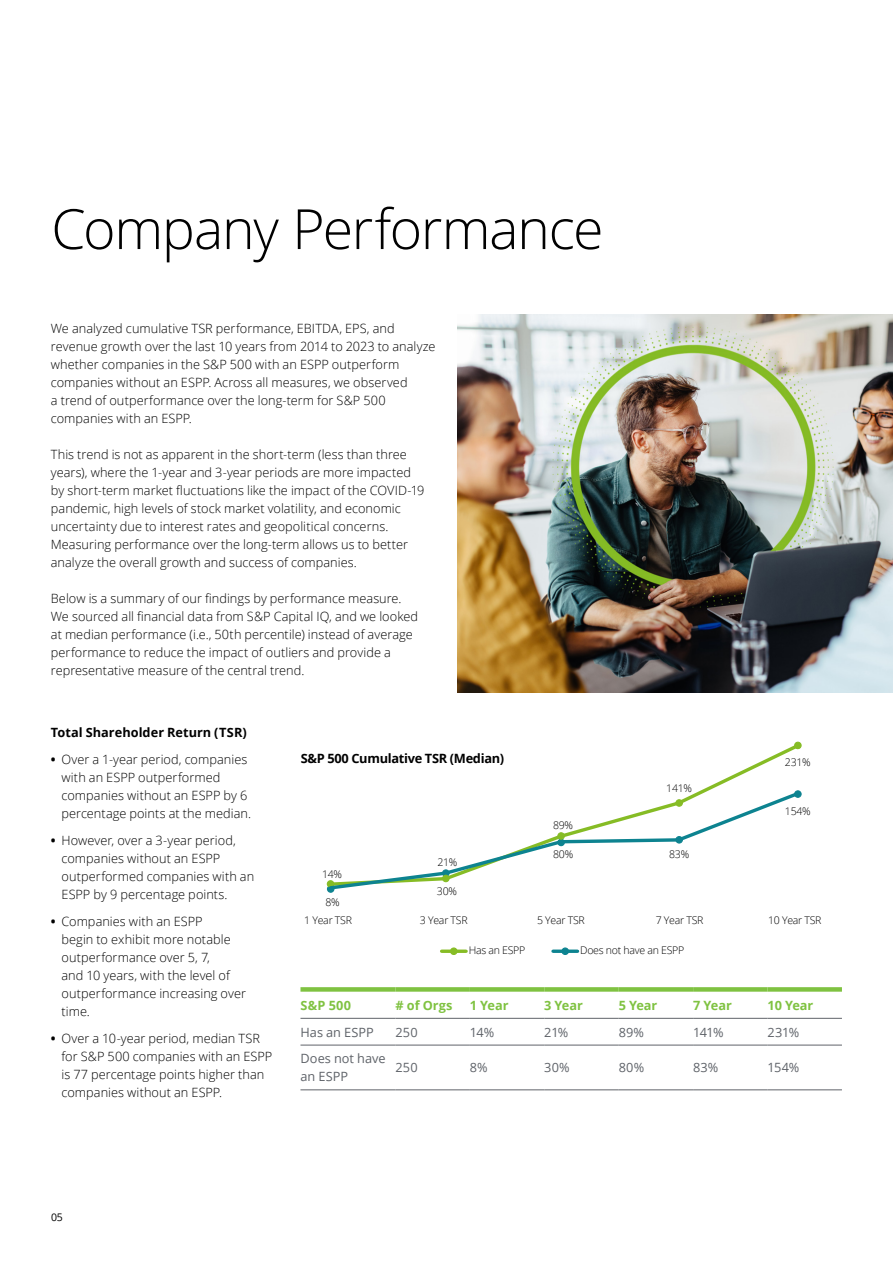
<style>
.page{position:relative;width:893px;height:1263px;background:#fff}
.page>*{position:absolute;margin:0;border:0;box-sizing:border-box;transform-origin:0 0}
.Story_heading_light__37_42pt{font:300 55.5px "Open Sans";letter-spacing:-.025em;color:#010101}
.Body_copy__8_5_12pt{font:300 12.75px/18px "Open Sans";letter-spacing:.005em;color:#010101}
.Chart_Table_subheading__8_5_12pt{font:12.75px/18px "Open Sans";letter-spacing:.005em;color:#5f6369}
.Chart_Table_subheading__8_5_12pt-2{font:700 12.75px "Open Sans";color:#7fc241}
.Body_copy__8_5_12pt-2{font:700 12.75px "Open Sans";letter-spacing:.005em;color:#010101}
.t1{font:700 12.75px "Open Sans";letter-spacing:-.025em;color:#000}
.t2{font:300 10.5px "Open Sans";letter-spacing:-.025em;color:#000}
.t3{font:10.5px "Open Sans";color:#010101}
.s1{font-weight:700}
</style>
<div class="page">
<div style="left:327px;top:885px;width:7px;height:8px;border:1px solid #0d8390;border-radius:50%"></div>
<svg style="left:442px;top:949px;width:24px;height:4px"></svg>
<svg style="left:452px;top:949px;width:4px;height:4px"></svg>
<div style="left:450px;top:947px;width:8px;height:8px;border:1px solid #86bc25;border-radius:50%"></div>
<svg style="left:553px;top:949px;width:24px;height:4px"></svg>
<svg style="left:563px;top:949px;width:4px;height:4px"></svg>
<div style="left:561px;top:947px;width:8px;height:8px;border:1px solid #0d8390;border-radius:50%"></div>
<svg style="left:704px;top:741px;width:98px;height:48px"></svg>
<svg style="left:327px;top:789px;width:475px;height:103px"></svg>
<svg style="left:444px;top:871px;width:4px;height:4px"></svg>
<div style="left:442px;top:869px;width:8px;height:8px;border:1px solid #0d8390;border-radius:50%"></div>
<div style="left:443px;top:875px;width:6px;height:7px;background:#86bc25;border-radius:50%"></div>
<div style="left:442px;top:875px;width:8px;height:7px;border:1px solid #86bc25;border-radius:50%"></div>
<hr style="left:300px;top:1045px;width:95px;height:1px;background:#5f6369">
<hr style="left:395px;top:1045px;width:75px;height:1px;background:#5f6369">
<hr style="left:470px;top:1045px;width:74px;height:1px;background:#5f6369">
<hr style="left:544px;top:1045px;width:75px;height:1px;background:#5f6369">
<hr style="left:619px;top:1045px;width:74px;height:1px;background:#5f6369">
<hr style="left:693px;top:1045px;width:74px;height:1px;background:#5f6369">
<hr style="left:767px;top:1045px;width:75px;height:1px;background:#5f6369">
<hr style="left:300px;top:1089px;width:95px;height:1px;background:#5f6369">
<hr style="left:395px;top:1089px;width:75px;height:1px;background:#5f6369">
<hr style="left:470px;top:1089px;width:74px;height:1px;background:#5f6369">
<hr style="left:544px;top:1089px;width:75px;height:1px;background:#5f6369">
<hr style="left:619px;top:1089px;width:74px;height:1px;background:#5f6369">
<hr style="left:693px;top:1089px;width:74px;height:1px;background:#5f6369">
<hr style="left:767px;top:1089px;width:75px;height:1px;background:#5f6369">
<div style="left:300px;top:987px;width:95px;height:5px;background:#7fc241"></div>
<div style="left:395px;top:987px;width:75px;height:5px;background:#7fc241"></div>
<div style="left:470px;top:987px;width:74px;height:5px;background:#7fc241"></div>
<div style="left:544px;top:987px;width:75px;height:5px;background:#7fc241"></div>
<div style="left:619px;top:987px;width:74px;height:5px;background:#7fc241"></div>
<div style="left:693px;top:987px;width:74px;height:5px;background:#7fc241"></div>
<div style="left:767px;top:987px;width:75px;height:5px;background:#7fc241"></div>
<hr style="left:300px;top:1018px;width:95px;height:1px;background:#5f6369">
<hr style="left:395px;top:1018px;width:75px;height:1px;background:#5f6369">
<hr style="left:470px;top:1018px;width:74px;height:1px;background:#5f6369">
<hr style="left:544px;top:1018px;width:75px;height:1px;background:#5f6369">
<hr style="left:619px;top:1018px;width:74px;height:1px;background:#5f6369">
<hr style="left:693px;top:1018px;width:74px;height:1px;background:#5f6369">
<hr style="left:767px;top:1018px;width:75px;height:1px;background:#5f6369">
<img style="left:457px;top:315px;width:436px;height:378px">
<p class="Story_heading_light__37_42pt" style="left:51px;top:191px;width:554px">Company Performance</p>
<p class="Body_copy__8_5_12pt" style="left:51px;top:319px;width:386px">We analyzed cumulative TSR performance, EBITDA, EPS, and revenue growth over the last 10 years from 2014 to 2023 to analyze whether companies in the S&amp;P 500 with an ESPP outperform companies without an ESPP. Across all measures, we observed<br>a trend of outperformance over the long-term for S&amp;P 500 companies with an ESPP.</p>
<p class="Body_copy__8_5_12pt" style="left:51px;top:445px;width:375px">This trend is not as apparent in the short-term (less than three years), where the 1-year and 3-year periods are more impacted by short-term market fluctuations like the impact of the COVID-19 pandemic, high levels of stock market volatility, and economic uncertainty due to interest rates and geopolitical concerns.<br>Measuring performance over the long-term allows us to better analyze the overall growth and success of companies.</p>
<p class="Body_copy__8_5_12pt" style="left:51px;top:589px;width:369px">Below is a summary of our findings by performance measure.<br>We sourced all financial data from S&amp;P Capital IQ, and we looked at median performance (i.e., 50th percentile) instead of average performance to reduce the impact of outliers and provide a representative measure of the central trend.</p>
<p class="Body_copy__8_5_12pt-2" style="left:51px;top:723px;width:197px">Total Shareholder Return (TSR)</p>
<p class="Body_copy__8_5_12pt" style="left:61px;top:750px;width:191px;text-indent:-11px"><span class="s1">•</span> Over a 1-year period, companies with an ESPP outperformed companies without an ESPP by 6 percentage points at the median.</p>
<p class="Body_copy__8_5_12pt" style="left:61px;top:831px;width:194px;text-indent:-11px"><span class="s1">•</span> However, over a 3-year period, companies without an ESPP outperformed companies with an<br>ESPP by 9 percentage points.</p>
<p class="Body_copy__8_5_12pt" style="left:61px;top:912px;width:186px;text-indent:-11px"><span class="s1">•</span> Companies with an ESPP<br>begin to exhibit more notable outperformance over 5, 7,<br>and 10 years, with the level of outperformance increasing over time.</p>
<p class="Body_copy__8_5_12pt" style="left:61px;top:1029px;width:212px;text-indent:-11px"><span class="s1">•</span> Over a 10-year period, median TSR for S&amp;P 500 companies with an ESPP is 77 percentage points higher than companies without an ESPP.</p>
<p class="t1" style="left:301px;top:749px;width:205px">S&amp;P 500 Cumulative TSR (Median)</p>
<p class="t2" style="left:322px;top:867px;width:22px">14%</p>
<p class="t2" style="left:325px;top:895px;width:16px">8%</p>
<p class="t2" style="left:437px;top:855px;width:22px">21%</p>
<p class="t2" style="left:437px;top:883px;width:22px">30%</p>
<p class="t2" style="left:553px;top:818px;width:22px">89%</p>
<p class="t2" style="left:553px;top:847px;width:22px">80%</p>
<p class="t2" style="left:666px;top:781px;width:27px">141%</p>
<p class="t2" style="left:669px;top:847px;width:22px">83%</p>
<p class="t2" style="left:785px;top:755px;width:27px">231%</p>
<p class="t2" style="left:785px;top:804px;width:27px">154%</p>
<p class="t2" style="left:304px;top:913px;width:49px">1 Year TSR</p>
<p class="t2" style="left:420px;top:913px;width:49px">3 Year TSR</p>
<p class="t2" style="left:537px;top:913px;width:49px">5 Year TSR</p>
<p class="t2" style="left:656px;top:913px;width:49px">7 Year TSR</p>
<p class="t2" style="left:768px;top:913px;width:55px">10 Year TSR</p>
<p class="t2" style="left:469px;top:943px;width:58px">Has an ESPP</p>
<p class="t2" style="left:580px;top:943px;width:106px">Does not have an ESPP</p>
<p class="Chart_Table_subheading__8_5_12pt-2" style="left:300px;top:996px;width:52px">S&amp;P 500</p>
<p class="Chart_Table_subheading__8_5_12pt-2" style="left:395px;top:996px;width:59px"># of Orgs</p>
<p class="Chart_Table_subheading__8_5_12pt-2" style="left:470px;top:996px;width:40px">1 Year</p>
<p class="Chart_Table_subheading__8_5_12pt-2" style="left:544px;top:996px;width:40px">3 Year</p>
<p class="Chart_Table_subheading__8_5_12pt-2" style="left:619px;top:996px;width:40px">5 Year</p>
<p class="Chart_Table_subheading__8_5_12pt-2" style="left:693px;top:996px;width:40px">7 Year</p>
<p class="Chart_Table_subheading__8_5_12pt-2" style="left:767px;top:996px;width:47px">10 Year</p>
<p class="Chart_Table_subheading__8_5_12pt" style="left:300px;top:1022px;width:75px">Has an ESPP</p>
<p class="Chart_Table_subheading__8_5_12pt" style="left:395px;top:1022px;width:24px">250</p>
<p class="Chart_Table_subheading__8_5_12pt" style="left:470px;top:1022px;width:26px">14%</p>
<p class="Chart_Table_subheading__8_5_12pt" style="left:544px;top:1022px;width:26px">21%</p>
<p class="Chart_Table_subheading__8_5_12pt" style="left:619px;top:1022px;width:27px">89%</p>
<p class="Chart_Table_subheading__8_5_12pt" style="left:693px;top:1022px;width:32px">141%</p>
<p class="Chart_Table_subheading__8_5_12pt" style="left:767px;top:1022px;width:33px">231%</p>
<p class="Chart_Table_subheading__8_5_12pt" style="left:300px;top:1049px;width:87px">Does not have an ESPP</p>
<p class="Chart_Table_subheading__8_5_12pt" style="left:395px;top:1058px;width:24px">250</p>
<p class="Chart_Table_subheading__8_5_12pt" style="left:470px;top:1058px;width:19px">8%</p>
<p class="Chart_Table_subheading__8_5_12pt" style="left:544px;top:1058px;width:27px">30%</p>
<p class="Chart_Table_subheading__8_5_12pt" style="left:619px;top:1058px;width:27px">80%</p>
<p class="Chart_Table_subheading__8_5_12pt" style="left:693px;top:1058px;width:27px">83%</p>
<p class="Chart_Table_subheading__8_5_12pt" style="left:767px;top:1058px;width:33px">154%</p>
<p class="t3" style="left:51px;top:1210px;width:13px">05</p>
</div>
